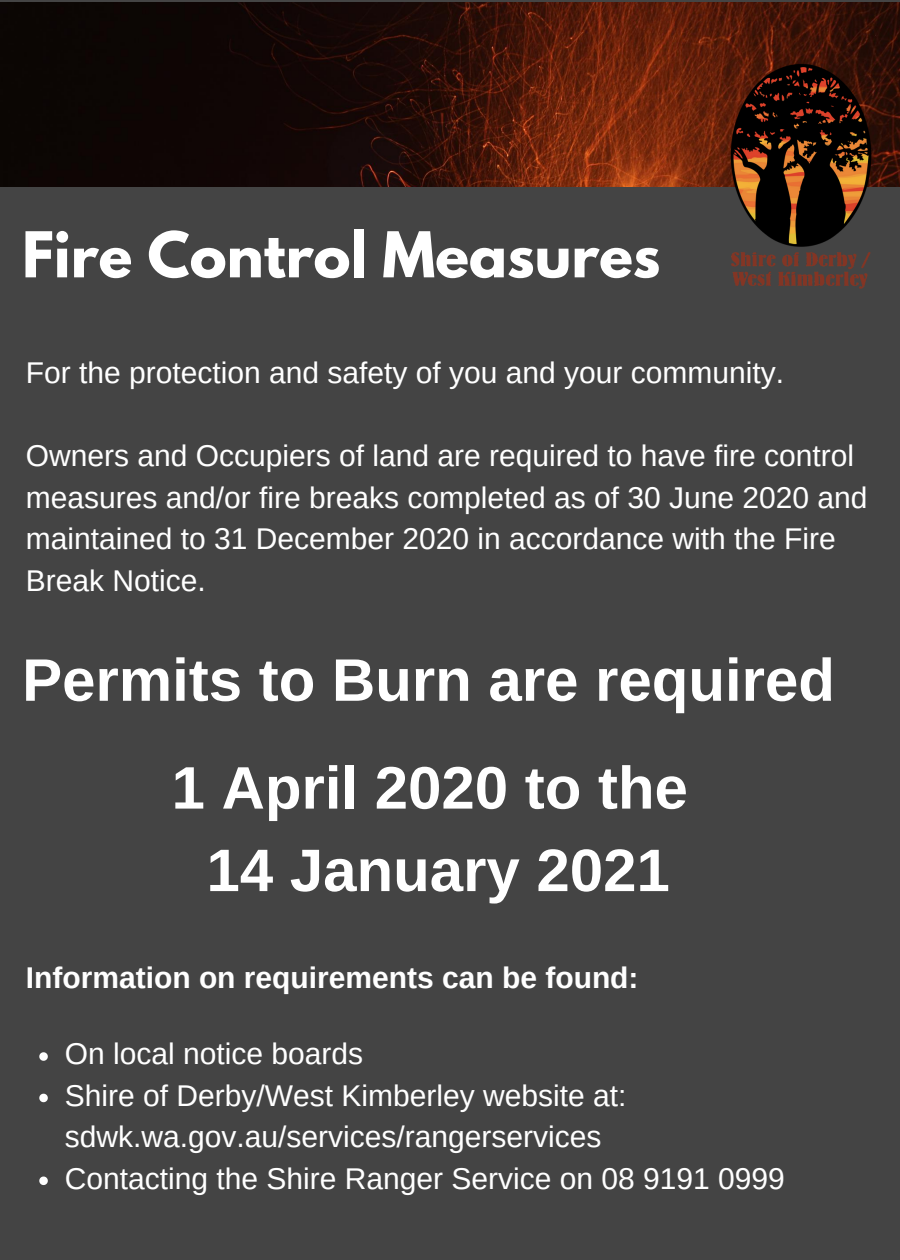
<style>
.page{position:relative;width:900px;height:1260px;background:#444}
.page>*{position:absolute;margin:0;border:0;box-sizing:border-box;transform-origin:0 0}
.t1{font:700 60px/107.8px "Arimo";color:#fff;text-align:center}
.t2{font:700 56px "League Spartan";color:#fff}
.t3{font:30px/41.5px "Arimo";color:#fff}
.t4{font:700 30px "Arimo";color:#fff}
</style>
<div class="page">
<img style="left:0;top:3px;width:900px;height:183px">
<img style="left:701px;top:35px;width:199px;height:254px">
<svg style="left:39px;top:1052px;width:9px;height:9px"></svg>
<svg style="left:39px;top:1094px;width:9px;height:8px"></svg>
<svg style="left:39px;top:1177px;width:9px;height:8px"></svg>
<h2 class="t2" style="left:22px;top:227px;width:640px">Fire Control Measures</h2>
<p class="t3" style="left:26px;top:352px;width:760px">For the protection and safety of you and your community.</p>
<p class="t3" style="left:26px;top:435px;width:843px">Owners and Occupiers of land are required to have fire control measures and/or fire breaks completed as of 30 June 2020 and maintained to 31 December 2020 in accordance with the Fire Break Notice.</p>
<h1 class="t1" style="left:22px;top:626px;width:814px">Permits to Burn are required<br>1 April 2020 to the</h1>
<h1 class="t1" style="left:206px;top:816px;width:465px">14 January 2021</h1>
<p class="t4" style="left:26px;top:961px;width:614px">Information on requirements can be found:</p>
<p class="t3" style="left:65px;top:1033px;width:722px">On local notice boards<br>Shire of Derby/West Kimberley website at: sdwk.wa.gov.au/services/rangerservices<br>Contacting the Shire Ranger Service on 08 9191 0999</p>
</div>
